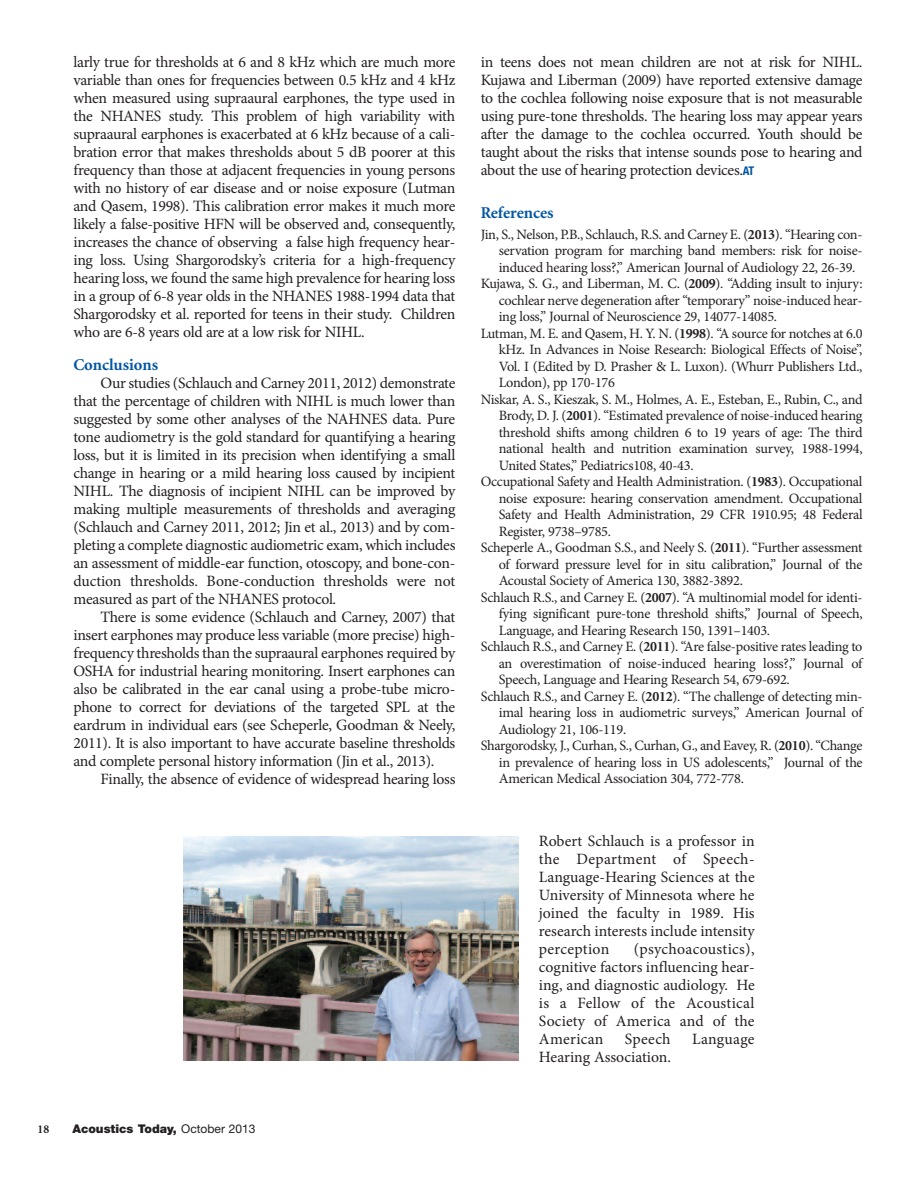
<style>
.page{position:relative;width:918px;height:1188px;background:#fff}
.page>*{position:absolute;margin:0;border:0;box-sizing:border-box;transform-origin:0 0}
.t1{font:700 16.5px "Minion";letter-spacing:-.005em;color:#0155a5}
.t2{font:15.75px/18px "Minion Pro";letter-spacing:-.015em;color:#231f20;text-align:justify}
.t3{font:15.75px "Minion Pro";letter-spacing:.015em;color:#231f20}
.t4{font:14.25px "Minion Pro";letter-spacing:-.02em;color:#231f20}
.t5{font:900 12px "Helvetica Neue";color:#231f20}
.t6{font:700 12px "Minion";color:#231f20}
.s1{font-weight:400}
.s2{font-family:"Helvetica Neue";font-weight:700;font-stretch:condensed;font-size:12px;color:#0155a5}
.s3{font-family:"Minion";font-weight:700}
</style>
<div class="page">
<img style="left:183px;top:837px;width:335px;height:223px">
<p class="t2" style="left:74px;top:55px;width:383px">larly true for thresholds at 6 and 8 kHz which are much more variable than ones for frequencies between 0.5 kHz and 4 kHz when measured using supraaural earphones, the type used in the NHANES study. This problem of high variability with supraaural earphones is exacerbated at 6 kHz because of a cali&shy;bration error that makes thresholds about 5 dB poorer at this frequency than those at adjacent frequencies in young persons with no history of ear disease and or noise exposure (Lutman and Qasem, 1998). This calibration error makes it much more likely a false-positive HFN will be observed and, consequently, increases the chance of observing a false high frequency hear&shy;ing loss. Using Shargorodsky’s criteria for a high-frequency hearing loss, we found the same high prevalence for hearing loss in a group of 6-8 year olds in the NHANES 1988-1994 data that Shargorodsky et al. reported for teens in their study. Children who are 6-8 years old are at a low risk for NIHL.</p>
<p class="t1" style="left:74px;top:358px;width:86px">Conclusions</p>
<p class="t2" style="left:74px;top:376px;width:383px;text-indent:27px">Our studies (Schlauch and Carney 2011, 2012) demonstrate that the percentage of children with NIHL is much lower than suggested by some other analyses of the NAHNES data. Pure tone audiometry is the gold standard for quantifying a hearing loss, but it is limited in its precision when identifying a small change in hearing or a mild hearing loss caused by incipient NIHL. The diagnosis of incipient NIHL can be improved by making multiple measurements of thresholds and averaging (Schlauch and Carney 2011, 2012; Jin et al., 2013) and by com&shy;pleting a complete diagnostic audiometric exam, which includes an assessment of middle-ear function, otoscopy, and bone-con&shy;duction thresholds. Bone-conduction thresholds were not measured as part of the NHANES protocol.</p>
<p class="t2" style="left:74px;top:610px;width:383px;text-indent:27px">There is some evidence (Schlauch and Carney, 2007) that insert earphones may produce less variable (more precise) high&shy;frequency thresholds than the supraaural earphones required by OSHA for industrial hearing monitoring. Insert earphones can also be calibrated in the ear canal using a probe-tube micro&shy;phone to correct for deviations of the targeted SPL at the eardrum in individual ears (see Scheperle, Goodman &amp; Neely, 2011). It is also important to have accurate baseline thresholds and complete personal history information (Jin et al., 2013).</p>
<p class="t2" style="left:100px;top:772px;width:356px">Finally, the absence of evidence of widespread hearing loss</p>
<p class="t6" style="left:38px;top:1125px;width:13px">18</p>
<p class="t5" style="left:72px;top:1125px;width:184px">Acoustics Today, <span class="s1">October 2013</span></p>
<p class="t2" style="left:481px;top:54px;width:383px">in teens does not mean children are not at risk for NIHL.<br>Kujawa and Liberman (2009) have reported extensive damage to the cochlea following noise exposure that is not measurable using pure-tone thresholds. The hearing loss may appear years after the damage to the cochlea occurred. Youth should be taught about the risks that intense sounds pose to hearing and about the use of hearing protection devices.<span class="s2">AT</span></p>
<p class="t1" style="left:481px;top:207px;width:74px">References</p>
<p class="t4" style="left:481px;top:229px;width:383px">Jin, S., Nelson, P.B., Schlauch, R.S. and Carney E. (<span class="s3">2013</span>). “Hearing con-</p>
<p class="t4" style="left:499px;top:245px;width:365px">servation program for marching band members: risk for noise-</p>
<p class="t4" style="left:499px;top:262px;width:358px">induced hearing loss?,” American Journal of Audiology 22, 26-39.</p>
<p class="t4" style="left:481px;top:278px;width:383px">Kujawa, S. G., and Liberman, M. C. (<span class="s3">2009</span>). “Adding insult to injury:</p>
<p class="t4" style="left:499px;top:295px;width:365px">cochlear nerve degeneration after “temporary” noise-induced hear-</p>
<p class="t4" style="left:499px;top:311px;width:280px">ing loss,” Journal of Neuroscience 29, 14077-14085.</p>
<p class="t4" style="left:481px;top:328px;width:383px">Lutman, M. E. and Qasem, H. Y. N. (<span class="s3">1998</span>). “A source for notches at 6.0</p>
<p class="t4" style="left:499px;top:344px;width:365px">kHz. In Advances in Noise Research: Biological Effects of Noise”,</p>
<p class="t4" style="left:499px;top:361px;width:365px">Vol. I (Edited by D. Prasher &amp; L. Luxon). (Whurr Publishers Ltd.,</p>
<p class="t4" style="left:499px;top:377px;width:118px">London), pp 170-176</p>
<p class="t4" style="left:481px;top:394px;width:383px">Niskar, A. S., Kieszak, S. M., Holmes, A. E., Esteban, E., Rubin, C., and</p>
<p class="t4" style="left:499px;top:410px;width:365px">Brody, D. J. (<span class="s3">2001</span>). “Estimated prevalence of noise-induced hearing</p>
<p class="t4" style="left:499px;top:427px;width:365px">threshold shifts among children 6 to 19 years of age: The third</p>
<p class="t4" style="left:499px;top:443px;width:365px">national health and nutrition examination survey, 1988-1994,</p>
<p class="t4" style="left:499px;top:460px;width:196px">United States,” Pediatrics108, 40-43.</p>
<p class="t4" style="left:481px;top:476px;width:383px">Occupational Safety and Health Administration. (<span class="s3">1983</span>). Occupational</p>
<p class="t4" style="left:499px;top:493px;width:365px">noise exposure: hearing conservation amendment. Occupational</p>
<p class="t4" style="left:499px;top:509px;width:365px">Safety and Health Administration, 29 CFR 1910.95; 48 Federal</p>
<p class="t4" style="left:499px;top:526px;width:114px">Register, 9738–9785.</p>
<p class="t4" style="left:481px;top:542px;width:383px">Scheperle A., Goodman S.S., and Neely S. (<span class="s3">2011</span>). “Further assessment</p>
<p class="t4" style="left:499px;top:559px;width:365px">of forward pressure level for in situ calibration,” Journal of the</p>
<p class="t4" style="left:499px;top:575px;width:246px">Acoustal Society of America 130, 3882-3892.</p>
<p class="t4" style="left:481px;top:592px;width:383px">Schlauch R.S., and Carney E. (<span class="s3">2007</span>). “A multinomial model for identi-</p>
<p class="t4" style="left:499px;top:608px;width:365px">fying significant pure-tone threshold shifts,” Journal of Speech,</p>
<p class="t4" style="left:499px;top:625px;width:273px">Language, and Hearing Research 150, 1391–1403.</p>
<p class="t4" style="left:481px;top:641px;width:383px">Schlauch R.S., and Carney E. (<span class="s3">2011</span>). “Are false-positive rates leading to</p>
<p class="t4" style="left:499px;top:658px;width:365px">an overestimation of noise-induced hearing loss?,” Journal of</p>
<p class="t4" style="left:499px;top:674px;width:293px">Speech, Language and Hearing Research 54, 679-692.</p>
<p class="t4" style="left:481px;top:691px;width:383px">Schlauch R.S., and Carney E. (<span class="s3">2012</span>). “The challenge of detecting min-</p>
<p class="t4" style="left:499px;top:707px;width:365px">imal hearing loss in audiometric surveys,” American Journal of</p>
<p class="t4" style="left:499px;top:724px;width:129px">Audiology 21, 106-119.</p>
<p class="t4" style="left:481px;top:740px;width:383px">Shargorodsky, J., Curhan, S., Curhan, G., and Eavey, R. (<span class="s3">2010</span>). “Change</p>
<p class="t4" style="left:499px;top:757px;width:365px">in prevalence of hearing loss in US adolescents,” Journal of the</p>
<p class="t4" style="left:499px;top:773px;width:247px">American Medical Association 304, 772-778.</p>
<p class="t2" style="left:539px;top:833px;width:217px">Robert Schlauch is a professor in the Department of Speech-Language-Hearing Sciences at the University of Minnesota where he joined the faculty in 1989. His research interests include intensity perception</p>
<p class="t2" style="left:539px;top:941px;width:217px;text-indent:95px">(psychoacoustics), cognitive factors influencing hear&shy;ing, and diagnostic audiology. He is a Fellow of the Acoustical Society of America and of the American</p>
<p class="t2" style="left:625px;top:1031px;width:47px">Speech</p>
<p class="t3" style="left:692px;top:1033px;width:64px">Language</p>
<p class="t2" style="left:539px;top:1049px;width:134px">Hearing Association.</p>
</div>
